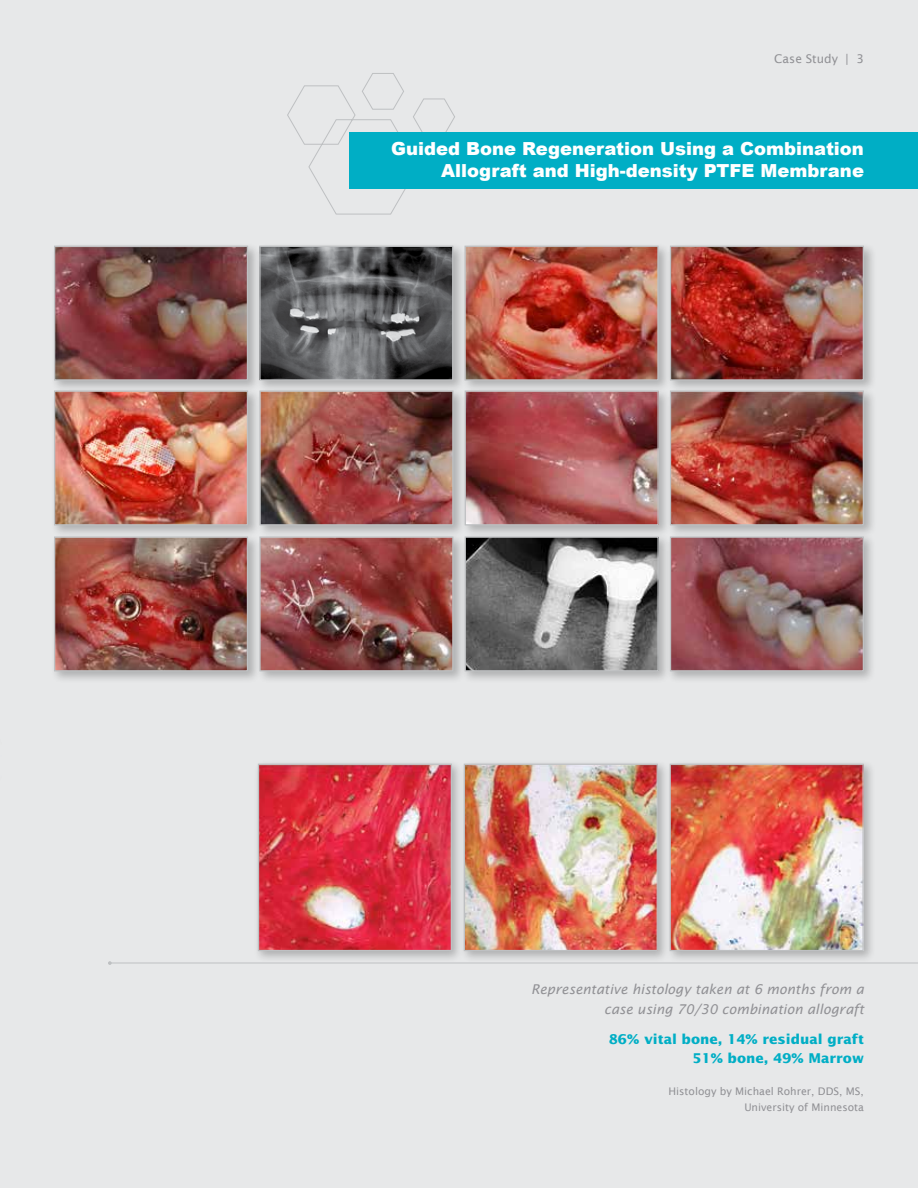
<style>
.page{position:relative;width:918px;height:1188px;background:#fff}
.page>*{position:absolute;margin:0;border:0;box-sizing:border-box;transform-origin:0 0}
.t1{font:900 18px/21.6px "Arial";color:#fff;text-align:right}
.t2{font:italic 13.5px/19.5px "Lucida Sans";color:#919195;text-align:right}
.t3{font:700 13.5px/19.5px "Lucida Sans";color:#00aec5;text-align:right}
.t4{font:12px "Lucida Sans";color:#919195}
.t5{font:10.5px/16.5px "Lucida Sans";color:#919195;text-align:right}
</style>
<div class="page">
<div style="left:1px;top:0;width:917px;height:1188px;background:#e7e8e9"></div>
<svg style="left:287px;top:73px;width:168px;height:142px"></svg>
<div style="left:253px;top:759px;width:623px;height:204px;background:#000;opacity:.25"></div>
<img style="left:260px;top:766px;width:190px;height:183px">
<div style="left:258px;top:764px;width:194px;height:187px;border:1px solid #bec0c2"></div>
<img style="left:466px;top:766px;width:190px;height:183px">
<div style="left:464px;top:764px;width:194px;height:187px;border:1px solid #bec0c2"></div>
<img style="left:672px;top:766px;width:190px;height:183px">
<div style="left:670px;top:764px;width:194px;height:187px;border:1px solid #bec0c2"></div>
<div style="left:50px;top:387px;width:211px;height:151px;background:#000;opacity:.25"></div>
<img style="left:56px;top:393px;width:190px;height:130px">
<div style="left:54px;top:391px;width:194px;height:134px;border:1px solid #bec0c2"></div>
<div style="left:256px;top:387px;width:210px;height:151px;background:#000;opacity:.25"></div>
<img style="left:261px;top:393px;width:190px;height:130px">
<div style="left:259px;top:391px;width:194px;height:134px;border:1px solid #bec0c2"></div>
<div style="left:666px;top:242px;width:211px;height:151px;background:#000;opacity:.25"></div>
<img style="left:672px;top:248px;width:190px;height:131px">
<div style="left:670px;top:246px;width:194px;height:135px;border:1px solid #bec0c2"></div>
<div style="left:461px;top:387px;width:211px;height:151px;background:#000;opacity:.25"></div>
<img style="left:467px;top:393px;width:190px;height:130px">
<div style="left:465px;top:391px;width:194px;height:134px;border:1px solid #bec0c2"></div>
<div style="left:50px;top:533px;width:211px;height:151px;background:#000;opacity:.25"></div>
<img style="left:56px;top:539px;width:190px;height:130px">
<div style="left:54px;top:537px;width:194px;height:134px;border:1px solid #bec0c2"></div>
<div style="left:256px;top:533px;width:210px;height:151px;background:#000;opacity:.25"></div>
<img style="left:261px;top:539px;width:190px;height:130px">
<div style="left:259px;top:537px;width:194px;height:134px;border:1px solid #bec0c2"></div>
<div style="left:666px;top:387px;width:211px;height:151px;background:#000;opacity:.25"></div>
<img style="left:672px;top:393px;width:190px;height:130px">
<div style="left:670px;top:391px;width:194px;height:134px;border:1px solid #bec0c2"></div>
<div style="left:460px;top:532px;width:211px;height:151px;background:#000;opacity:.25"></div>
<img style="left:467px;top:539px;width:190px;height:130px">
<div style="left:465px;top:537px;width:194px;height:134px;border:1px solid #bec0c2"></div>
<div style="left:665px;top:532px;width:211px;height:151px;background:#000;opacity:.25"></div>
<img style="left:672px;top:539px;width:190px;height:130px">
<div style="left:670px;top:537px;width:194px;height:134px;border:1px solid #bec0c2"></div>
<div style="left:50px;top:242px;width:211px;height:151px;background:#000;opacity:.25"></div>
<img style="left:56px;top:248px;width:190px;height:131px">
<div style="left:54px;top:246px;width:194px;height:135px;border:1px solid #bec0c2"></div>
<div style="left:461px;top:242px;width:210px;height:151px;background:#000;opacity:.25"></div>
<img style="left:467px;top:248px;width:190px;height:131px">
<div style="left:465px;top:246px;width:194px;height:135px;border:1px solid #bec0c2"></div>
<div style="left:256px;top:242px;width:210px;height:151px;background:#000;opacity:.25"></div>
<img style="left:261px;top:248px;width:190px;height:131px">
<div style="left:259px;top:246px;width:194px;height:135px;border:1px solid #bec0c2"></div>
<div style="left:349px;top:132px;width:569px;height:57px;background:#00aec5"></div>
<hr style="left:110px;top:963px;width:808px;height:1px;background:#bec0c2">
<img style="left:0;top:647px;width:1px;height:460px">
<p class="t4" style="left:774px;top:52px;width:91px">Case Study | 3</p>
<h1 class="t1" style="left:391px;top:138px;width:474px">Guided Bone Regeneration Using a Combination<br>Allograft and High-density PTFE Membrane</h1>
<p class="t2" style="left:531px;top:980px;width:334px">Representative histology taken at 6 months from a case using 70/30 combination allograft</p>
<p class="t3" style="left:609px;top:1029px;width:257px">86% vital bone, 14% residual graft<br>51% bone, 49% Marrow</p>
<p class="t5" style="left:669px;top:1083px;width:197px">Histology by Michael Rohrer, DDS, MS,<br>University of Minnesota</p>
</div>
